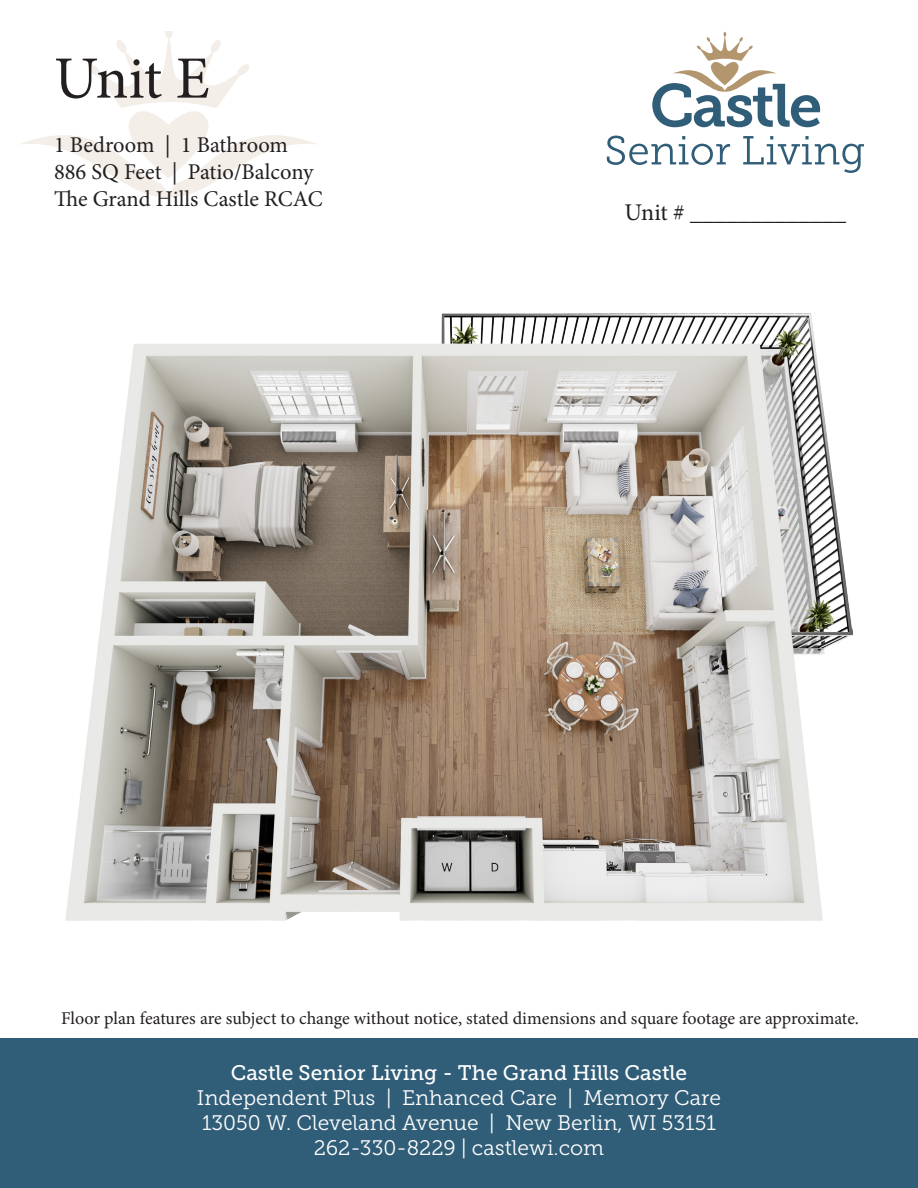
<style>
.page{position:relative;width:918px;height:1188px;background:#fff}
.page>*{position:absolute;margin:0;border:0;box-sizing:border-box;transform-origin:0 0}
.t1{font:60px "Minion Pro";color:#231f20}
.t2{font:24px "Minion Pro";color:#231f20}
.t3{font:22.5px "Minion Pro";color:#231f20}
.t4{font:21px "Museo Slab 300";color:#fff}
.t5{font:21px "Museo Slab 500";color:#fff}
.t6{font:18px "Minion Pro";letter-spacing:-.005em;color:#231f20}
</style>
<div class="page">
<div style="left:0;top:1039px;width:918px;height:149px;background:#305d77"></div>
<svg style="left:21px;top:32px;width:295px;height:165px"></svg>
<img style="left:65px;top:313px;width:787px;height:607px">
<svg style="left:652px;top:32px;width:168px;height:95px"></svg>
<svg style="left:607px;top:136px;width:123px;height:29px"></svg>
<svg style="left:743px;top:136px;width:121px;height:37px"></svg>
<p class="t1" style="left:54px;top:38px;width:157px">Unit E</p>
<p class="t3" style="left:54px;top:129px;width:236px">1 Bedroom | 1 Bathroom</p>
<p class="t3" style="left:54px;top:156px;width:261px">886 SQ Feet | Patio/Balcony</p>
<p class="t3" style="left:54px;top:183px;width:270px">The Grand Hills Castle RCAC</p>
<p class="t2" style="left:625px;top:196px;width:223px">Unit # _____________</p>
<p class="t6" style="left:61px;top:1006px;width:799px">Floor plan features are subject to change without notice, stated dimensions and square footage are approximate.</p>
<p class="t5" style="left:231px;top:1061px;width:458px">Castle Senior Living - The Grand Hills Castle</p>
<p class="t4" style="left:197px;top:1086px;width:526px">Independent Plus | Enhanced Care | Memory Care</p>
<p class="t4" style="left:202px;top:1111px;width:515px">13050 W. Cleveland Avenue | New Berlin, WI 53151</p>
<p class="t4" style="left:314px;top:1137px;width:292px">262-330-8229 | castlewi.com</p>
</div>
